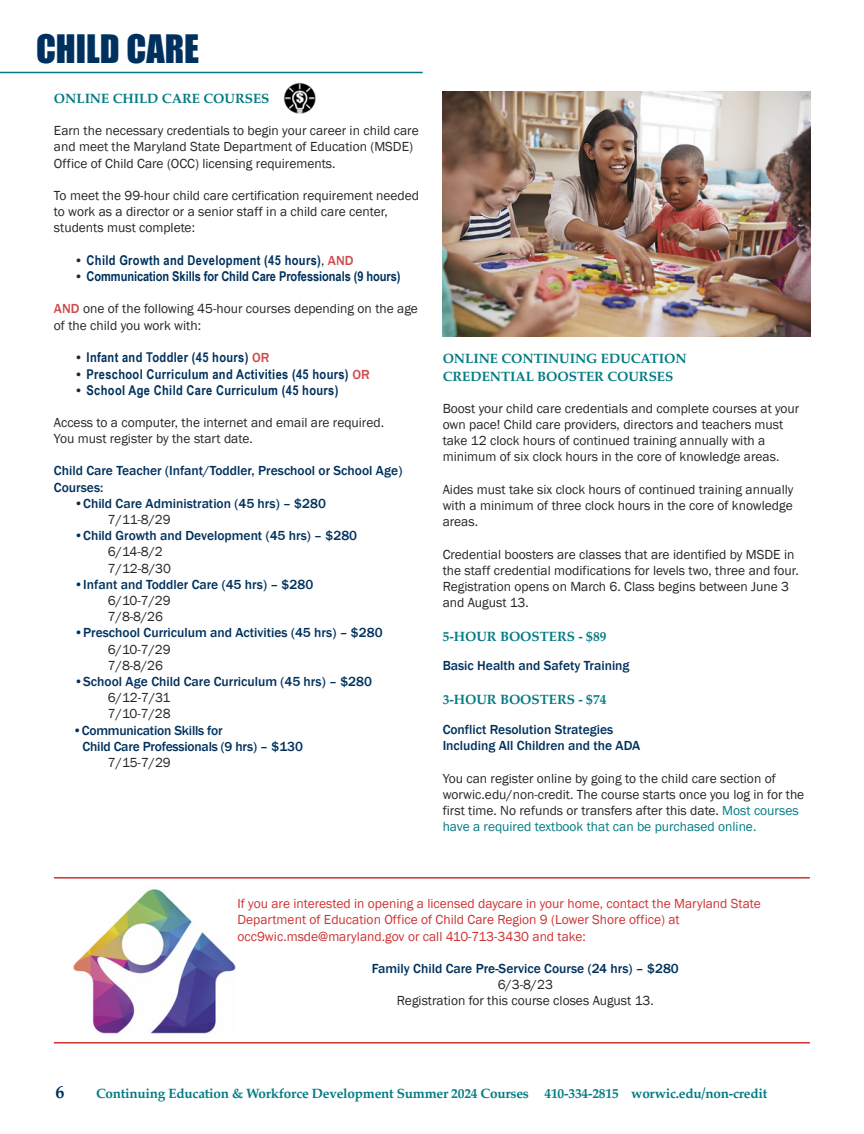
<style>
.page{position:relative;width:864px;height:1134px;background:#fff}
.page>*{position:absolute;margin:0;border:0;box-sizing:border-box;transform-origin:0 0}
.t1{font:36px "Impact";color:#00315e}
.t2{font:700 18px "Palatino";color:#00315e}
.t3{font:13.5px/16.2px "Franklin Gothic";color:#272526}
.t4{font:500 13.5px/16.2px "Franklin Gothic";color:#00315e}
.t5{font:700 13.5px/17.9px "Palatino";color:#007b84}
.t6{font:13.5px/16.4px "Franklin Gothic";color:#cd3232}
.t7{font:700 13.5px "Arial Narrow";letter-spacing:.025em;color:#00315e}
.t8{font:700 13.5px "Arial Narrow";letter-spacing:-.005em;color:#00315e}
.s1{font-family:"Franklin Gothic";font-weight:400;color:#272526}
.s2{font-family:"Franklin Gothic";font-weight:500;color:#cd4b4b}
.s3{font-weight:500;color:#cd4b4b}
.s4{font-weight:400;color:#272526}
.s5{color:#007b84}
</style>
<div class="page">
<hr style="left:0;top:72px;width:423px;height:1px;background:#007b84">
<img style="left:283px;top:82px;width:32px;height:32px">
<hr style="left:54px;top:877px;width:756px;height:2px;background:#cd3232">
<hr style="left:54px;top:1042px;width:756px;height:2px;background:#cd3232">
<img style="left:74px;top:889px;width:162px;height:145px">
<img style="left:443px;top:92px;width:367px;height:245px">
<h1 class="t1" style="left:36px;top:26px;width:165px">CHILD CARE</h1>
<p class="t5" style="left:54px;top:90px;width:217px">ONLINE CHILD CARE COURSES</p>
<p class="t3" style="left:54px;top:122px;width:366px">Earn the necessary credentials to begin your career in child care and meet the Maryland State Department of Education (MSDE)<br>Office of Child Care (OCC) licensing requirements.</p>
<p class="t3" style="left:54px;top:187px;width:367px">To meet the 99-hour child care certification requirement needed to work as a director or a senior staff in a child care center, students must complete:</p>
<p class="t7" style="left:74px;top:253px;width:281px"><span class="s1">•</span> Child Growth and Development (45 hours)<span class="s1">,</span> <span class="s2">AND</span></p>
<p class="t8" style="left:74px;top:269px;width:328px"><span class="s1">•</span> Communication Skills for Child Care Professionals (9 hours)</p>
<p class="t3" style="left:54px;top:301px;width:366px"><span class="s3">AND</span> one of the following 45-hour courses depending on the age of the child you work with:</p>
<p class="t7" style="left:74px;top:350px;width:197px"><span class="s1">•</span> Infant and Toddler (45 hours) <span class="s2">OR</span></p>
<p class="t7" style="left:74px;top:366px;width:297px"><span class="s1">•</span> Preschool Curriculum and Activities (45 hours) <span class="s2">OR</span></p>
<p class="t7" style="left:74px;top:382px;width:266px"><span class="s1">•</span> School Age Child Care Curriculum (45 hours)</p>
<p class="t3" style="left:54px;top:414px;width:332px">Access to a computer, the internet and email are required.<br>You must register by the start date.</p>
<p class="t4" style="left:54px;top:463px;width:350px">Child Care Teacher (Infant/Toddler, Preschool or School Age)<br>Courses:</p>
<p class="t4" style="left:108px;top:495px;width:220px;text-indent:-34px"><span class="s4">•</span>Child Care Administration (45 hrs) – $280<br><span class="s4">7/11-8/29</span></p>
<p class="t4" style="left:74px;top:527px;width:285px">•Child Growth and Development (45 hrs) – $280</p>
<p class="t3" style="left:108px;top:544px;width:65px">6/14-8/2<br>7/12-8/30</p>
<p class="t4" style="left:74px;top:576px;width:241px">•Infant and Toddler Care (45 hrs) – $280</p>
<p class="t3" style="left:108px;top:592px;width:64px">6/10-7/29<br>7/8-8/26</p>
<p class="t4" style="left:74px;top:625px;width:310px">•Preschool Curriculum and Activities (45 hrs) – $280</p>
<p class="t3" style="left:108px;top:641px;width:64px">6/10-7/29<br>7/8-8/26</p>
<p class="t4" style="left:74px;top:673px;width:299px">•School Age Child Care Curriculum (45 hrs) – $280</p>
<p class="t3" style="left:108px;top:689px;width:64px">6/12-7/31<br>7/10-7/28</p>
<p class="t4" style="left:83px;top:722px;width:222px;text-indent:-10px">•Communication Skills for<br>Child Care Professionals (9 hrs) – $130</p>
<p class="t3" style="left:108px;top:754px;width:64px">7/15-7/29</p>
<p class="t5" style="left:443px;top:350px;width:245px">ONLINE CONTINUING EDUCATION<br>CREDENTIAL BOOSTER COURSES</p>
<p class="t3" style="left:443px;top:400px;width:358px">Boost your child care credentials and complete courses at your own pace! Child care providers, directors and teachers must take 12 clock hours of continued training annually with a minimum of six clock hours in the core of knowledge areas.</p>
<p class="t3" style="left:443px;top:481px;width:352px;text-align:justify">Aides must take six clock hours of continued training annually with a minimum of three clock hours in the core of knowledge areas.</p>
<p class="t3" style="left:443px;top:546px;width:358px">Credential boosters are classes that are identified by MSDE in the staff credential modifications for levels two, three and four.<br>Registration opens on March 6. Class begins between June 3 and August 13.</p>
<p class="t5" style="left:443px;top:629px;width:165px">5-HOUR BOOSTERS - $89</p>
<p class="t4" style="left:443px;top:657px;width:188px">Basic Health and Safety Training</p>
<p class="t5" style="left:443px;top:692px;width:165px">3-HOUR BOOSTERS - $74</p>
<p class="t4" style="left:443px;top:721px;width:199px">Conflict Resolution Strategies<br>Including All Children and the ADA</p>
<p class="t3" style="left:443px;top:770px;width:363px">You can register online by going to the child care section of worwic.edu/non-credit. The course starts once you log in for the first time. No refunds or transfers after this date. <span class="s5">Most courses have a required textbook that can be purchased online.</span></p>
<p class="t6" style="left:237px;top:895px;width:525px">If you are interested in opening a licensed daycare in your home, contact the Maryland State<br>Department of Education Office of Child Care Region 9 (Lower Shore office) at occ9wic.msde@maryland.gov or call 410-713-3430 and take:</p>
<p class="t4" style="left:372px;top:960px;width:309px">Family Child Care Pre-Service Course (24 hrs) – $280</p>
<p class="t3" style="left:397px;top:976px;width:258px;text-align:center">6/3-8/23<br>Registration for this course closes August 13.</p>
<h2 class="t2" style="left:55px;top:1083px;width:10px">6</h2>
<p class="t5" style="left:96px;top:1085px;width:673px">Continuing Education &amp; Workforce Development Summer 2024 Courses 410-334-2815 worwic.edu/non-credit</p>
</div>
